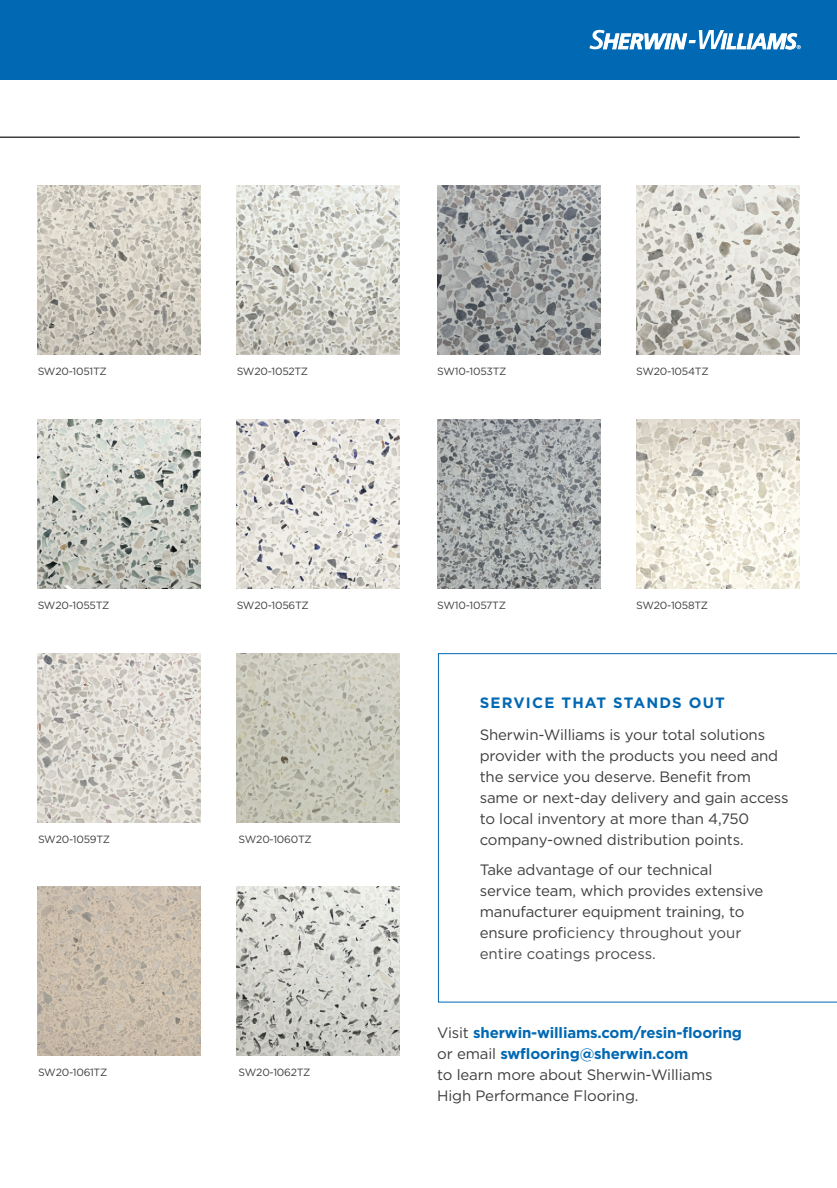
<style>
.page{position:relative;width:837px;height:1188px;background:#fff}
.page>*{position:absolute;margin:0;border:0;box-sizing:border-box;transform-origin:0 0}
.Body_Copy{font:15px/21px "Gotham";letter-spacing:-.01em;color:#3e3e3f}
.t1{font:700 15px "Gotham";letter-spacing:.08em;color:#0168b3}
.Color_Info_-_Inside{font:10.5px "Gotham";letter-spacing:-.02em;color:#3e3e3f}
.s1{color:#4b4c4d}
.s2{font-weight:700;color:#0168b3}
</style>
<div class="page">
<div style="left:0;top:0;width:837px;height:80px;background:#0168b3"></div>
<svg style="left:589px;top:30px;width:212px;height:19px"></svg>
<hr style="left:0;top:137px;width:800px;height:1px;background:#3e3e3f">
<svg style="left:438px;top:653px;width:399px;height:349px"></svg>
<img style="left:37px;top:185px;width:164px;height:169px">
<img style="left:237px;top:185px;width:163px;height:169px">
<img style="left:437px;top:185px;width:164px;height:169px">
<img style="left:636px;top:185px;width:164px;height:169px">
<img style="left:37px;top:419px;width:164px;height:169px">
<img style="left:437px;top:419px;width:164px;height:169px">
<img style="left:37px;top:654px;width:164px;height:168px">
<img style="left:37px;top:887px;width:164px;height:169px">
<img style="left:237px;top:654px;width:163px;height:168px">
<img style="left:237px;top:887px;width:163px;height:169px">
<img style="left:237px;top:419px;width:163px;height:169px">
<img style="left:636px;top:419px;width:164px;height:169px">
<p class="Color_Info_-_Inside" style="left:38px;top:364px;width:71px">SW20-1051TZ</p>
<p class="Color_Info_-_Inside" style="left:237px;top:364px;width:73px">SW20-1052TZ</p>
<p class="Color_Info_-_Inside" style="left:437px;top:364px;width:71px">SW10-1053TZ</p>
<p class="Color_Info_-_Inside" style="left:636px;top:364px;width:74px">SW20-1054TZ</p>
<p class="Color_Info_-_Inside" style="left:38px;top:598px;width:73px">SW20-1055TZ</p>
<p class="Color_Info_-_Inside" style="left:237px;top:598px;width:74px">SW20-1056TZ</p>
<p class="Color_Info_-_Inside" style="left:437px;top:598px;width:70px">SW10-1057TZ</p>
<p class="Color_Info_-_Inside" style="left:636px;top:598px;width:73px">SW20-1058TZ</p>
<p class="Color_Info_-_Inside" style="left:38px;top:832px;width:74px">SW20-1059TZ</p>
<p class="Color_Info_-_Inside" style="left:239px;top:832px;width:75px">SW20-1060TZ</p>
<p class="t1" style="left:480px;top:693px;width:247px">SERVICE THAT STANDS OUT</p>
<p class="Body_Copy" style="left:480px;top:723px;width:310px">Sherwin-Williams is your total solutions provider with the products you need and the service you deserve. Benefit from same or next-day delivery and gain access to local inventory at more than 4,750 company-owned distribution points.</p>
<p class="Body_Copy" style="left:480px;top:858px;width:285px">Take advantage of our technical service team, which provides extensive manufacturer equipment training, to ensure profi<span class="s1">ciency throughout your entire coatings process.</span></p>
<p class="Color_Info_-_Inside" style="left:38px;top:1066px;width:71px">SW20-1061TZ</p>
<p class="Color_Info_-_Inside" style="left:239px;top:1066px;width:73px">SW20-1062TZ</p>
<p class="Body_Copy" style="left:437px;top:1022px;width:306px">Visit <span class="s2">sherwin-williams.com/resin-flooring </span>or email <span class="s2">swflooring@sherwin.com<br></span>to learn more about Sherwin-Williams High Performance Flooring.</p>
</div>
